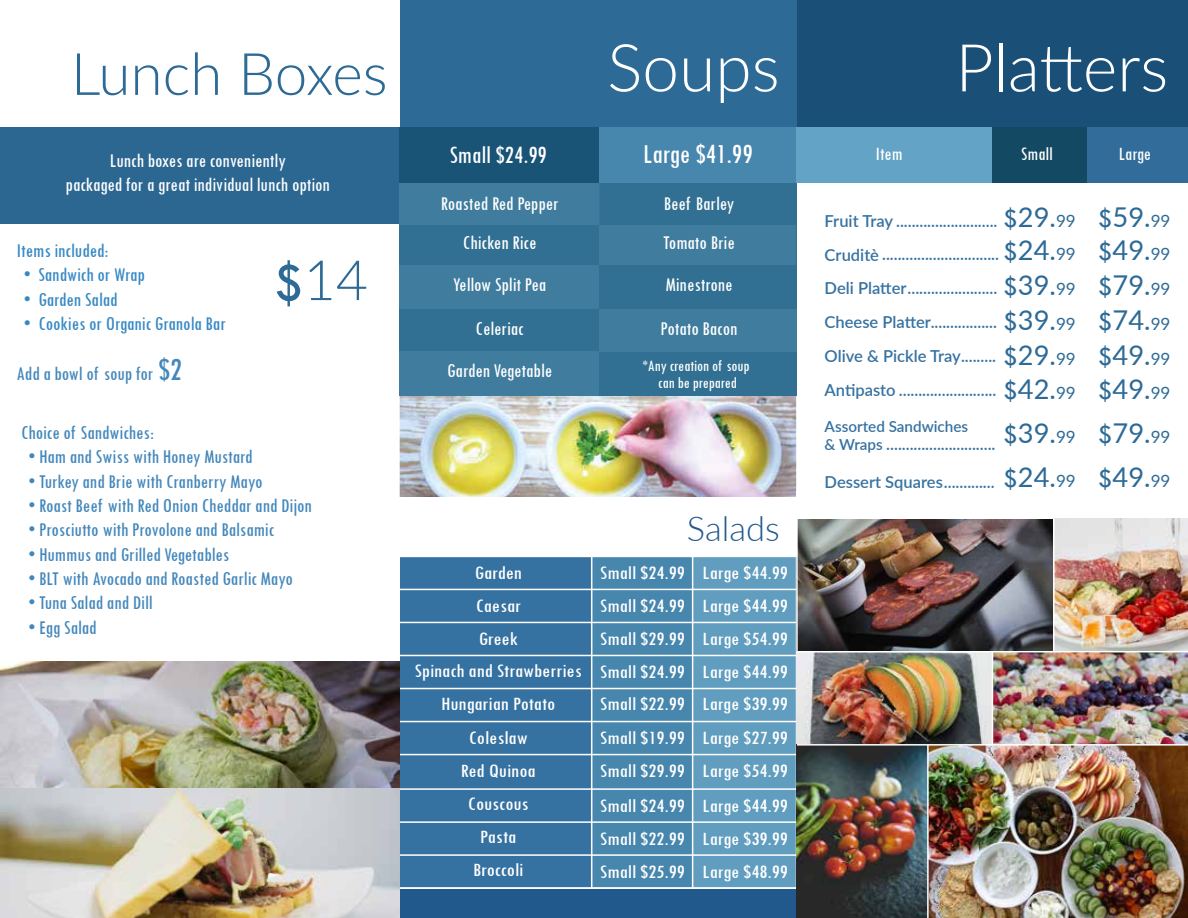
<style>
.page{position:relative;width:1188px;height:918px;background:#fff}
.page>*{position:absolute;margin:0;border:0;box-sizing:border-box;transform-origin:0 0}
.t1{font:300 66px "Lato";color:#fff}
.t2{font:300 58.5px "Lato";letter-spacing:-.005em;color:#2d6a96}
.t3{font:300 55.5px "Lato";color:#2d6a96}
.t4{font:300 34.5px "Lato";color:#22598d}
.t5{font:condensed 28.5px "Tw Cen";color:#fff}
.t6{font:27.3px/34.3px "Lato";color:#2d6a96;text-align:justify}
.t7{font:condensed 25.5px "Tw Cen";color:#fff}
.t8{font:condensed 20.25px "Tw Cen";color:#4387bb}
.t9{font:condensed 20.25px/39px "Tw Cen";color:#fff;text-align:center}
.t10{font:condensed 20.25px "Tw Cen";color:#3688c4}
.t11{font:condensed 19.5px/33px "Tw Cen";color:#fff;text-align:right;scale:1.14 1}
.t12{font:condensed 19.5px "Tw Cen";color:#fff}
.t13{font:600 16.5px/33.9px "Lato";color:#3672a1}
.t14{font:condensed 16.5px/17.1px "Tw Cen";color:#fff;text-align:center}
.t15{font:600 15.3px "Lato";color:#3672a1}
.s1{font-size:33px}
.s2{font-family:"Tw Cen";font-weight:400}
.s3{font-family:"Tw Cen"}
.s4{font-size:17.1px}
.s5{font-size:15.3px}
</style>
<div class="page">
<div style="left:400px;top:0;width:404px;height:134px;background:#2d6a96"></div>
<div style="left:399px;top:888px;width:398px;height:30px;background:#22598d"></div>
<div style="left:797px;top:0;width:391px;height:128px;background:#1a5078"></div>
<div style="left:399px;top:556px;width:192px;height:332px;background:#3672a1"></div>
<div style="left:592px;top:556px;width:101px;height:332px;background:#4786ad"></div>
<div style="left:693px;top:556px;width:104px;height:332px;background:#609dbf"></div>
<hr style="left:692px;top:556px;width:1px;height:332px;background:#fff">
<hr style="left:399px;top:589px;width:398px;height:1px;background:#fff">
<hr style="left:399px;top:622px;width:398px;height:1px;background:#fff">
<hr style="left:399px;top:655px;width:398px;height:1px;background:#fff">
<hr style="left:399px;top:688px;width:398px;height:1px;background:#fff">
<hr style="left:399px;top:788px;width:398px;height:2px;background:#fff">
<hr style="left:399px;top:821px;width:398px;height:2px;background:#fff">
<hr style="left:399px;top:721px;width:398px;height:1px;background:#fff">
<hr style="left:399px;top:754px;width:398px;height:1px;background:#fff">
<hr style="left:399px;top:854px;width:398px;height:2px;background:#fff">
<hr style="left:399px;top:887px;width:398px;height:2px;background:#fff">
<img style="left:798px;top:519px;width:390px;height:399px">
<img style="left:798px;top:653px;width:194px;height:91px">
<div style="left:991px;top:128px;width:99px;height:55px;background:#144963"></div>
<div style="left:1088px;top:128px;width:100px;height:55px;background:#316c9a"></div>
<img style="left:400px;top:396px;width:396px;height:101px">
<div style="left:0;top:128px;width:438px;height:96px;background:#2c6792"></div>
<hr style="left:796px;top:184px;width:2px;height:734px;background:#fff">
<hr style="left:398px;top:237px;width:2px;height:681px;background:#fff">
<div style="left:400px;top:183px;width:396px;height:213px;background:#317093"></div>
<div style="left:599px;top:128px;width:203px;height:55px;background:#4786ad"></div>
<div style="left:400px;top:183px;width:199px;height:42px;background:#3f7c9e"></div>
<div style="left:599px;top:225px;width:197px;height:40px;background:#3f7c9e"></div>
<div style="left:400px;top:265px;width:199px;height:44px;background:#3f7c9e"></div>
<div style="left:599px;top:309px;width:197px;height:42px;background:#3f7c9e"></div>
<div style="left:400px;top:351px;width:199px;height:45px;background:#3f7c9e"></div>
<div style="left:400px;top:128px;width:199px;height:55px;background:#195477"></div>
<hr style="left:797px;top:651px;width:391px;height:1px;background:#fff">
<hr style="left:797px;top:744px;width:391px;height:2px;background:#fff">
<hr style="left:1053px;top:518px;width:2px;height:134px;background:#fff">
<hr style="left:992px;top:652px;width:1px;height:93px;background:#fff">
<hr style="left:927px;top:745px;width:2px;height:173px;background:#fff">
<div style="left:797px;top:128px;width:195px;height:55px;background:#63a3c6"></div>
<img style="left:0;top:662px;width:400px;height:256px">
<h2 class="t2" style="left:71px;top:33px;width:318px">Lunch Boxes</h2>
<h1 class="t1" style="left:607px;top:22px;width:174px">Soups</h1>
<p class="t9" style="left:66px;top:148px;width:266px;line-height:24.3px">Lunch boxes are conveniently<br>packaged for a great individual lunch option</p>
<h3 class="t7" style="left:450px;top:140px;width:99px">Small $24.99</h3>
<h3 class="t5" style="left:643px;top:137px;width:111px">Large $41.99</h3>
<p class="t12" style="left:876px;top:142px;width:28px">Item</p>
<h1 class="t1" style="left:956px;top:22px;width:214px">Platters</h1>
<p class="t12" style="left:1021px;top:142px;width:33px">Small</p>
<p class="t12" style="left:1119px;top:142px;width:34px">Large</p>
<p class="t10" style="left:17px;top:238px;width:93px">Items included:</p>
<p class="t10" style="left:24px;top:263px;width:123px">• Sandwich or Wrap</p>
<p class="t10" style="left:24px;top:287px;width:95px">• Garden Salad</p>
<p class="t10" style="left:24px;top:311px;width:203px">• Cookies or Organic Granola Bar</p>
<p class="t8" style="left:17px;top:361px;width:167px">Add a bowl of soup for <span class="s1">$2</span></p>
<h3 class="t3" style="left:273px;top:242px;width:97px"><span class="s2">$</span>14</h3>
<p class="t8" style="left:21px;top:420px;width:134px">Choice of Sandwiches:</p>
<p class="t8" style="left:28px;top:445px;width:226px">• Ham and Swiss with Honey Mustard</p>
<p class="t8" style="left:28px;top:469px;width:236px">• Turkey and Brie with Cranberry Mayo</p>
<p class="t8" style="left:28px;top:493px;width:285px">• Roast Beef with Red Onion Cheddar and Dijon</p>
<p class="t8" style="left:28px;top:518px;width:247px">• Prosciutto with Provolone and Balsamic</p>
<p class="t8" style="left:28px;top:542px;width:202px">• Hummus and Grilled Vegetables</p>
<p class="t8" style="left:28px;top:566px;width:266px">• BLT with Avocado and Roasted Garlic Mayo</p>
<p class="t8" style="left:28px;top:591px;width:126px">• Tuna Salad and Dill</p>
<p class="t8" style="left:28px;top:615px;width:70px">• Egg Salad</p>
<p class="t9" style="left:441px;top:184px;width:119px">Roasted Red Pepper<br>Chicken Rice</p>
<p class="t9" style="left:447px;top:263px;width:107px;line-height:42.9px">Yellow Split Pea<br>Celeriac<br>Garden Vegetable</p>
<p class="t9" style="left:663px;top:184px;width:73px;text-align:left">Beef Barley<br>Tomato Brie</p>
<p class="t9" style="left:660px;top:263px;width:79px;line-height:43.7px;text-align:left">Minestrone<br>Potato Bacon</p>
<p class="t14" style="left:642px;top:357px;width:109px">*Any creation of soup can be prepared</p>
<h3 class="t4" style="left:687px;top:504px;width:94px">Salads</h3>
<p class="t11" style="left:475px;top:556px;width:43px">Garden</p>
<p class="t11" style="left:600px;top:556px;width:166px">Small $24.99 Large $44.99</p>
<p class="t11" style="left:476px;top:589px;width:41px">Caesar</p>
<p class="t11" style="left:600px;top:589px;width:166px">Small $24.99 Large $44.99</p>
<p class="t11" style="left:479px;top:622px;width:36px">Greek</p>
<p class="t11" style="left:415px;top:622px;width:329px;line-height:32.2px">Small $29.99 Large $54.99<br>Spinach and Strawberries Small $24.99 Large $44.99</p>
<p class="t11" style="left:441px;top:686px;width:102px">Hungarian Potato</p>
<p class="t11" style="left:600px;top:686px;width:166px">Small $22.99 Large $39.99</p>
<p class="t11" style="left:469px;top:721px;width:53px">Coleslaw</p>
<p class="t11" style="left:600px;top:721px;width:166px;text-align:left">Small $19.99 Large $27.99<br>Small $29.99 Large $54.99</p>
<p class="t11" style="left:461px;top:754px;width:67px;text-align:center">Red Quinoa<br>Couscous</p>
<p class="t11" style="left:600px;top:788px;width:166px">Small $24.99 Large $44.99</p>
<p class="t11" style="left:480px;top:820px;width:33px">Pasta</p>
<p class="t11" style="left:600px;top:822px;width:166px">Small $22.99 Large $39.99</p>
<p class="t11" style="left:473px;top:853px;width:46px">Broccoli</p>
<p class="t11" style="left:600px;top:854px;width:166px">Small $25.99 Large $48.99</p>
<h3 class="t6" style="left:1003px;top:198px;width:169px"><span class="s3">$</span>29.<span class="s4">99</span> <span class="s3">$</span>59.<span class="s4">99 </span><span class="s3">$</span>24.<span class="s4">99</span> <span class="s3">$</span>49.<span class="s4">99 </span><span class="s3">$</span>39.<span class="s4">99</span> <span class="s3">$</span>79.<span class="s4">99 </span><span class="s3">$</span>39.<span class="s4">99</span> <span class="s3">$</span>74.<span class="s4">99 </span><span class="s3">$</span>29.<span class="s4">99</span> <span class="s3">$</span>49.<span class="s4">99 </span><span class="s3">$</span>42.<span class="s4">99</span> <span class="s3">$</span>49.<span class="s4">99</span></h3>
<h3 class="t6" style="left:1003px;top:411px;width:169px;line-height:43.3px"><span class="s3">$</span>39.<span class="s4">99</span> <span class="s3">$</span>79.<span class="s4">99 </span><span class="s3">$</span>24.<span class="s4">99</span> <span class="s3">$</span>49.<span class="s4">99</span></h3>
<p class="t13" style="left:825px;top:203px;width:176px">Fruit Tray ..........................<br>Cruditè ..............................<br>Deli Platter.......................<br>Cheese Platter.................<br>Olive &amp; Pickle Tray.........</p>
<p class="t13" style="left:825px;top:372px;width:173px">Antipasto .........................</p>
<p class="t15" style="left:825px;top:415px;width:145px">Assorted Sandwiches</p>
<p class="t13" style="left:825px;top:426px;width:172px"><span class="s5">&amp; Wraps</span> ............................</p>
<p class="t13" style="left:825px;top:464px;width:171px">Dessert Squares.............</p>
</div>
